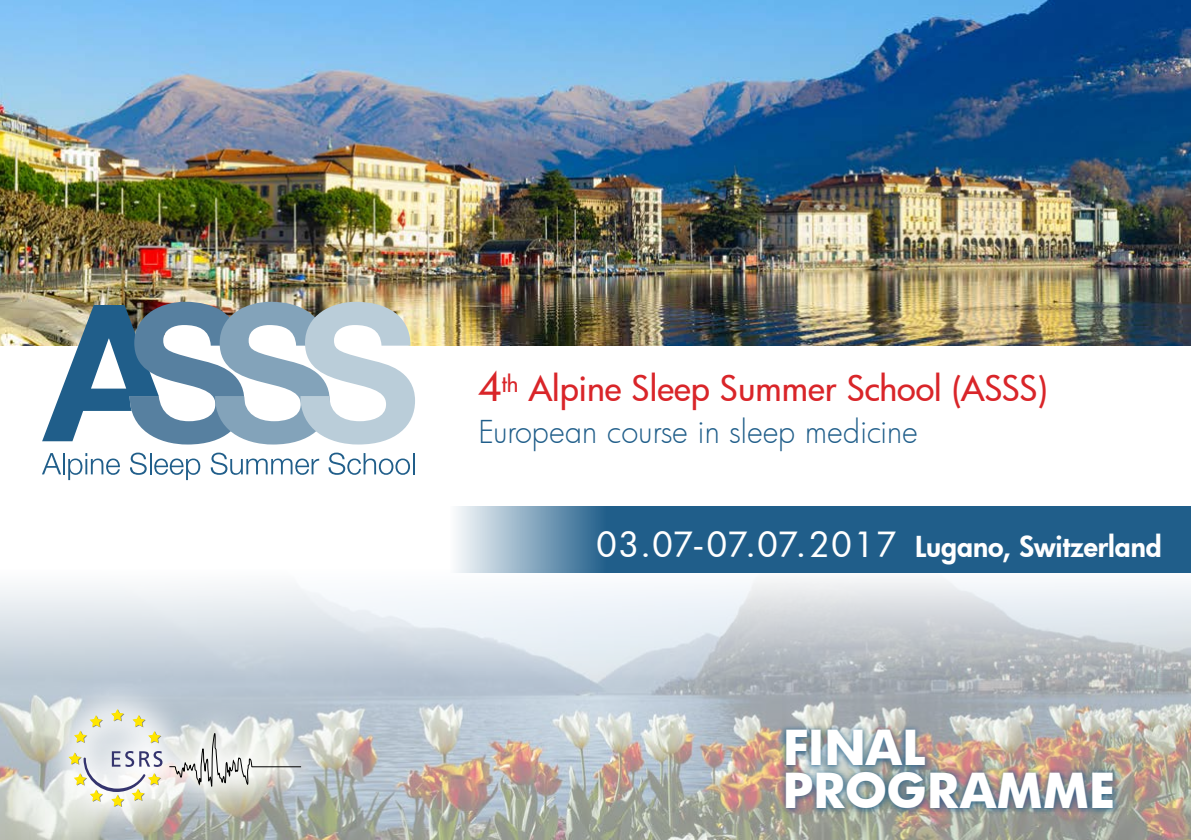
<style>
.page{position:relative;width:1191px;height:840px;background:#fff}
.page>*{position:absolute;margin:0;border:0;box-sizing:border-box;transform-origin:0 0}
.t1{font:700 47px "Futura";color:#fff}
.t2{font:500 34.2px "Futura";letter-spacing:-.005em;color:#d92529}
.t3{font:300 30.8px "Futura";color:#205e8a}
.t4{font:800 28.2px "Futura";color:#fff}
.s1{font-size:40px}
.s2{font-weight:500;font-size:33.8px}
</style>
<div class="page">
<img style="left:0;top:0;width:1191px;height:279px">
<img style="left:0;top:279px;width:1191px;height:560px">
<div style="left:778px;top:765px;width:342px;height:50px;background:#205e8a;opacity:.75"></div>
<svg style="left:449px;top:505px;width:742px;height:67px;background:#3a7198"></svg>
<svg style="left:42px;top:301px;width:373px;height:143px"></svg>
<svg style="left:42px;top:453px;width:19px;height:21px"></svg>
<hr style="left:63px;top:453px;width:2px;height:21px;background:#205e8a">
<svg style="left:68px;top:453px;width:52px;height:27px"></svg>
<svg style="left:130px;top:452px;width:70px;height:28px"></svg>
<svg style="left:210px;top:452px;width:109px;height:22px"></svg>
<svg style="left:328px;top:452px;width:82px;height:22px"></svg>
<hr style="left:413px;top:453px;width:2px;height:21px;background:#205e8a">
<svg style="left:36px;top:676px;width:297px;height:163px;background:#c3caca"></svg>
<svg style="left:169px;top:732px;width:83px;height:54px"></svg>
<hr style="left:252px;top:766px;width:49px;height:1px;background:#000">
<svg style="left:111px;top:708px;width:13px;height:13px"></svg>
<svg style="left:74px;top:714px;width:29px;height:28px"></svg>
<svg style="left:132px;top:714px;width:29px;height:29px"></svg>
<svg style="left:68px;top:750px;width:94px;height:56px"></svg>
<div style="left:779px;top:722px;width:153px;height:50px;background:#205e8a;opacity:.75"></div>
<p class="t2" style="left:478px;top:365px;width:571px"><span class="s1">4</span><sup>th</sup> Alpine Sleep Summer School (ASSS)</p>
<p class="t3" style="left:478px;top:411px;width:441px">European course in sleep medicine</p>
<p class="t4" style="left:597px;top:527px;width:566px"><span class="s2">03.07-07.07.2017</span> Lugano, Switzerland</p>
<h1 class="t1" style="left:783px;top:714px;width:144px">FINAL</h1>
<h1 class="t1" style="left:783px;top:757px;width:334px">PROGRAMME</h1>
</div>
